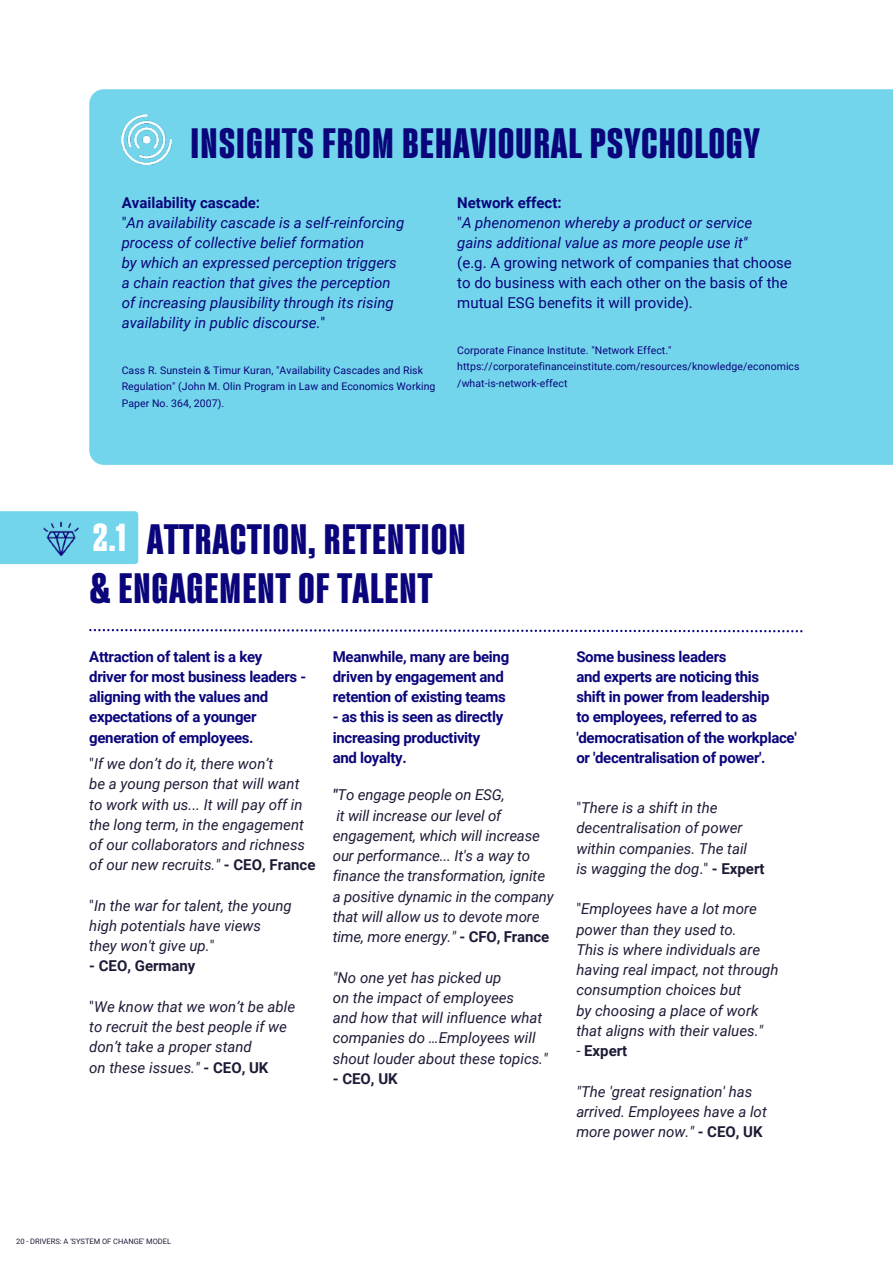
<style>
.page{position:relative;width:893px;height:1264px;background:#fff}
.page>*{position:absolute;margin:0;border:0;box-sizing:border-box;transform-origin:0 0}
.t1{font:700 condensed 42px/49.5px "Fixture";color:#0a057b}
.t2{font:700 condensed 38.55px "Fixture";color:#fff}
.t3{font:italic 15px/20.2px "Roboto";color:#1d1c37}
.t4{font:700 15px/20.2px "Roboto";letter-spacing:-.02em;color:#0a057b}
.t5{font:italic 15px/20.1px "Roboto";color:#0a057b}
.t6{font:15px/20.1px "Roboto";color:#0a057b}
.t7{font:700 15px "Roboto";color:#1d1c37}
.t8{font:10.5px/16.6px "Roboto";letter-spacing:.01em;color:#0a057b}
.t9{font:7.5px "Roboto";color:#1d1c37}
.s1{font-weight:700;font-style:normal}
.s2{font-style:normal}
.s3{font-weight:700}
.s4{font-weight:400}
</style>
<div class="page">
<div style="left:89px;top:89px;width:803px;height:376px;background:#72d5ec"></div>
<div style="left:0;top:511px;width:138px;height:53px;background:#72d5ec"></div>
<svg style="left:89px;top:629px;width:713px;height:3px"></svg>
<img style="left:43px;top:521px;width:35px;height:34px">
<img style="left:122px;top:115px;width:49px;height:49px">
<h1 class="t1" style="left:190px;top:115px;width:572px">INSIGHTS FROM BEHAVIOURAL PSYCHOLOGY</h1>
<p class="t5" style="left:122px;top:192px;width:284px"><span class="s1">Availability cascade:<br></span><span class="s2">"</span>An availability cascade is a self-reinforcing process of collective belief formation<br>by which an expressed perception triggers a chain reaction that gives the perception of increasing plausibility through its rising availability in public discourse.<span class="s2">"</span></p>
<p class="t8" style="left:122px;top:362px;width:315px">Cass R. Sunstein &amp; Timur Kuran, "Availability Cascades and Risk<br>Regulation" (John M. Olin Program in Law and Economics Working<br>Paper No. 364, 2007).</p>
<p class="t5" style="left:457px;top:192px;width:296px"><span class="s1">Network effect:<br></span><span class="s2">"</span>A phenomenon whereby a product or service gains additional value as more people use it"</p>
<p class="t6" style="left:457px;top:253px;width:336px">(e.g. A growing network of companies that choose to do business with each other on the basis of the mutual ESG benefits it will provide).</p>
<p class="t8" style="left:457px;top:342px;width:344px">Corporate Finance Institute. "Network Effect." https://corporatefinanceinstitute.com/resources/knowledge/economics /what-is-network-effect</p>
<h2 class="t2" style="left:93px;top:511px;width:36px">2.1</h2>
<h1 class="t1" style="left:89px;top:510px;width:378px;text-indent:57px">ATTRACTION, RETENTION &amp; ENGAGEMENT OF TALENT</h1>
<p class="t4" style="left:89px;top:646px;width:218px">Attraction of talent is a key<br>driver for most business leaders - aligning with the values and expectations of a younger generation of employees.</p>
<p class="t4" style="left:333px;top:646px;width:178px">Meanwhile, many are being driven by engagement and retention of existing teams</p>
<p class="t4" style="left:333px;top:707px;width:172px">- as this is seen as directly increasing productivity and loyalty.</p>
<p class="t3" style="left:89px;top:753px;width:228px"><span class="s2">"</span>If we don’t do it, there won’t<br>be a young person that will want to work with us... It will pay off in the long term, in the engagement of our collaborators and richness of our new recruits." <span class="s1">- CEO, France</span></p>
<p class="t3" style="left:89px;top:895px;width:204px"><span class="s2">"</span>In the war for talent, the young high potentials have views they won't give up.<span class="s2">"</span></p>
<p class="t7" style="left:89px;top:957px;width:108px">- CEO, Germany</p>
<p class="t3" style="left:89px;top:996px;width:207px"><span class="s2">"</span>We know that we won’t be able to recruit the best people if we don’t take a proper stand<br>on these issues." <span class="s1">- CEO, UK</span></p>
<p class="t3" style="left:333px;top:785px;width:222px"><span class="s3">"</span>To engage people on ESG,<br>it will increase our level of engagement, which will increase our performance... It's a way to finance the transformation, ignite a positive dynamic in the company that will allow us to devote more time, more energy." <span class="s1">- CFO, France</span></p>
<p class="t3" style="left:333px;top:967px;width:216px">"No one yet has picked up<br>on the impact of employees<br>and how that will influence what companies do …Employees will shout louder about these topics."</p>
<p class="t7" style="left:333px;top:1069px;width:66px">- CEO, UK</p>
<p class="t4" style="left:576px;top:646px;width:222px">Some business leaders<br>and experts are noticing this<br>shift in power from leadership<br>to employees, referred to as 'democratisation of the workplace' or 'decentralisation of power'.</p>
<p class="t3" style="left:576px;top:798px;width:190px"><span class="s2">"</span>There is a shift in the decentralisation of power within companies. The tail<br>is wagging the dog<span class="s2">."</span> <span class="s1">- Expert</span></p>
<p class="t3" style="left:576px;top:899px;width:204px"><span class="s2">"</span>Employees have a lot more power than they used to.<br>This is where individuals are having real impact, not through consumption choices but<br>by choosing a place of work that aligns with their values."</p>
<p class="t7" style="left:576px;top:1042px;width:52px"><span class="s4">-</span> Expert</p>
<p class="t3" style="left:576px;top:1081px;width:192px">"The 'great resignation' has arrived. Employees have a lot more power now." <span class="s1">- CEO, UK</span></p>
<p class="t9" style="left:16px;top:1237px;width:156px">20 - DRIVERS: A 'SYSTEM OF CHANGE' MODEL</p>
</div>
